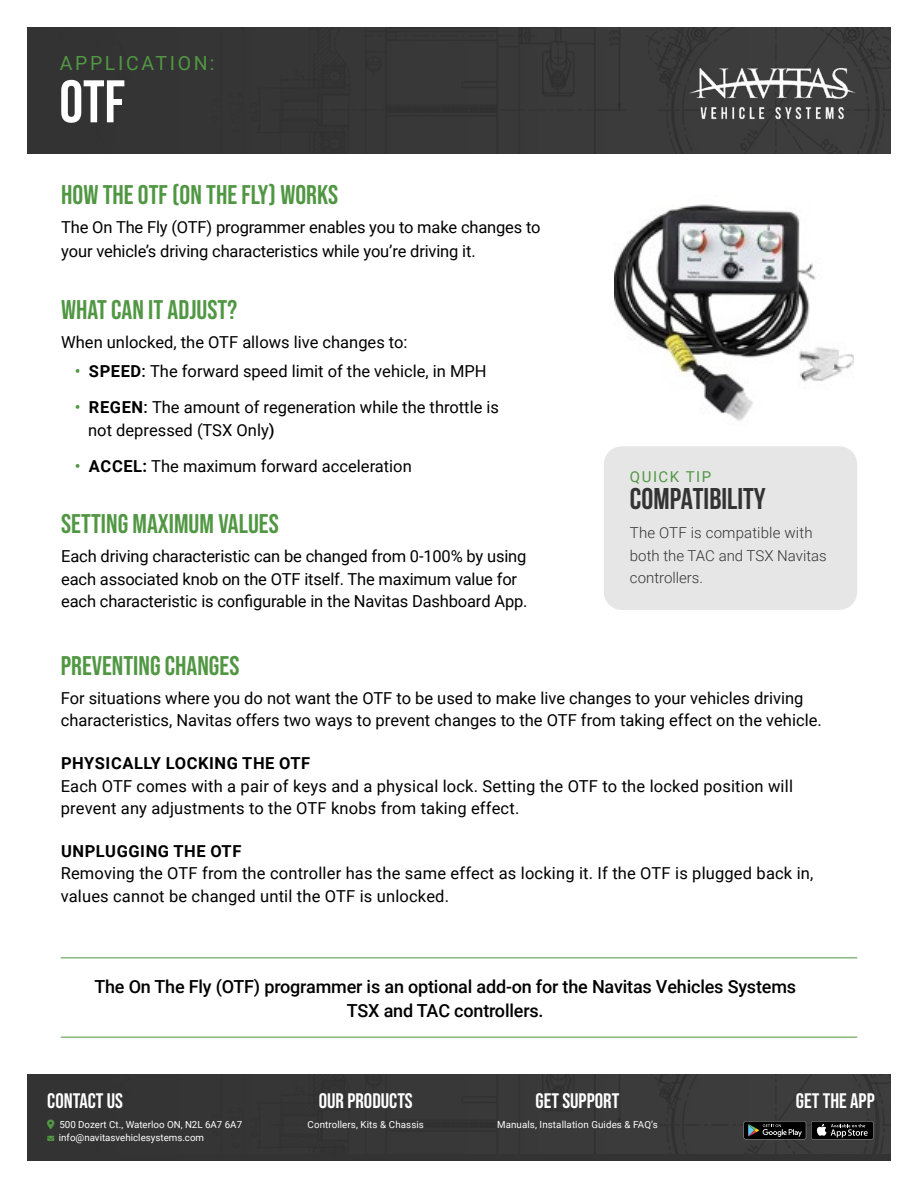
<style>
.page{position:relative;width:918px;height:1188px;background:#fff}
.page>*{position:absolute;margin:0;border:0;box-sizing:border-box;transform-origin:0 0}
.t1{font:700 60px "Bebas Neue";color:#fff}
.t2{font:700 30px "Bebas Neue";color:#333}
.t3{font:27px "Bebas Neue";color:#519743}
.t4{font:21px "Bebas Neue";color:#fdfefd}
.t5{font:19.5px "Roboto";letter-spacing:.135em;color:#519743}
.t6{font:500 18px/24px "Roboto";letter-spacing:-.01em;color:#000;text-align:center}
.t7{font:16.5px/22.5px "Roboto";color:#000}
.t8{font:700 16.5px "Roboto";letter-spacing:.035em;color:#000}
.t9{font:300 15px/22.5px "Roboto";color:#333}
.t10{font:15px "Roboto";letter-spacing:.1em;color:#519743}
.t11{font:9.75px/13.5px "Roboto";color:#fff}
.s1{font-weight:500;color:#519743}
.s2{font-weight:700}
.s3{font-weight:500}
</style>
<div class="page">
<div style="left:27px;top:1075px;width:864px;height:86px;background:#333"></div>
<div style="left:27px;top:27px;width:864px;height:126px;background:#373737"></div>
<img style="left:47px;top:1075px;width:844px;height:79px">
<svg style="left:47px;top:1136px;width:7px;height:5px"></svg>
<svg style="left:744px;top:1121px;width:130px;height:19px"></svg>
<img style="left:683px;top:65px;width:178px;height:55px">
<div style="left:604px;top:446px;width:253px;height:164px;background:#e6e6e6;border-radius:18px"></div>
<img style="left:615px;top:204px;width:238px;height:217px">
<hr style="left:61px;top:957px;width:796px;height:1px;background:#519743">
<hr style="left:61px;top:1037px;width:796px;height:1px;background:#519743">
<svg style="left:47px;top:1119px;width:8px;height:10px"></svg>
<p class="t5" style="left:60px;top:49px;width:156px">APPLICATION:</p>
<h1 class="t1" style="left:59px;top:69px;width:67px">OTF</h1>
<h3 class="t3" style="left:61px;top:179px;width:278px">HOW THE OTF (ON THE FLY) WORKS</h3>
<p class="t7" style="left:61px;top:215px;width:481px;line-height:24px">The On The Fly (OTF) programmer enables you to make changes to your vehicle’s driving characteristics while you’re driving it.</p>
<h3 class="t3" style="left:61px;top:294px;width:178px">WHAT CAN IT ADJUST?</h3>
<p class="t7" style="left:61px;top:330px;width:348px">When unlocked, the OTF allows live changes to:</p>
<p class="t7" style="left:75px;top:359px;width:413px"><span class="s1">•</span> <span class="s2">SPEED</span><span class="s3">:</span> The forward speed limit of the vehicle, in MPH</p>
<p class="t7" style="left:88px;top:395px;width:412px;text-indent:-14px"><span class="s1">•</span> <span class="s2">REGEN</span><span class="s3">:</span> The amount of regeneration while the throttle is not depressed (TSX Only<span class="s3">)</span></p>
<p class="t7" style="left:75px;top:454px;width:339px"><span class="s1">•</span> <span class="s2">ACCEL:</span> The maximum forward acceleration</p>
<h3 class="t3" style="left:61px;top:508px;width:219px">SETTING MAXIMUM VALUES</h3>
<p class="t7" style="left:61px;top:545px;width:468px">Each driving characteristic can be changed from 0-100% by using each associated knob on the OTF itself. The maximum value for each characteristic is configurable in the Navitas Dashboard App.</p>
<p class="t10" style="left:630px;top:466px;width:83px">QUICK TIP</p>
<h2 class="t2" style="left:630px;top:482px;width:137px">COMPATIBILITY</h2>
<p class="t9" style="left:630px;top:521px;width:198px">The OTF is compatible with both the TAC and TSX Navitas controllers.</p>
<h3 class="t3" style="left:61px;top:650px;width:180px">PREVENTING CHANGES</h3>
<p class="t7" style="left:61px;top:686px;width:763px">For situations where you do not want the OTF to be used to make live changes to your vehicles driving characteristics, Navitas offers two ways to prevent changes to the OTF from taking effect on the vehicle.</p>
<p class="t8" style="left:61px;top:752px;width:251px">PHYSICALLY LOCKING THE OTF</p>
<p class="t7" style="left:61px;top:774px;width:734px">Each OTF comes with a pair of keys and a physical lock. Setting the OTF to the locked position will prevent any adjustments to the OTF knobs from taking effect.</p>
<p class="t8" style="left:61px;top:840px;width:182px">UNPLUGGING THE OTF</p>
<p class="t7" style="left:61px;top:862px;width:754px">Removing the OTF from the controller has the same effect as locking it. If the OTF is plugged back in, values cannot be changed until the OTF is unlocked.</p>
<p class="t6" style="left:94px;top:974px;width:703px">The On The Fly (OTF) programmer is an optional add-on for the Navitas Vehicles Systems<br>TSX and TAC controllers.</p>
<p class="t4" style="left:47px;top:1089px;width:77px">CONTACT US</p>
<p class="t11" style="left:59px;top:1117px;width:185px">500 Dozert Ct., Waterloo ON, N2L 6A7 6A7 info@navitasvehiclesystems.com</p>
<p class="t4" style="left:319px;top:1089px;width:96px">OUR PRODUCTS</p>
<p class="t4" style="left:796px;top:1089px;width:80px">GET THE APP</p>
<p class="t11" style="left:308px;top:1117px;width:118px">Controllers, Kits &amp; Chassis</p>
<p class="t4" style="left:536px;top:1089px;width:85px">GET SUPPORT</p>
<p class="t11" style="left:497px;top:1117px;width:162px">Manuals, Installation Guides &amp; FAQ’s</p>
</div>
